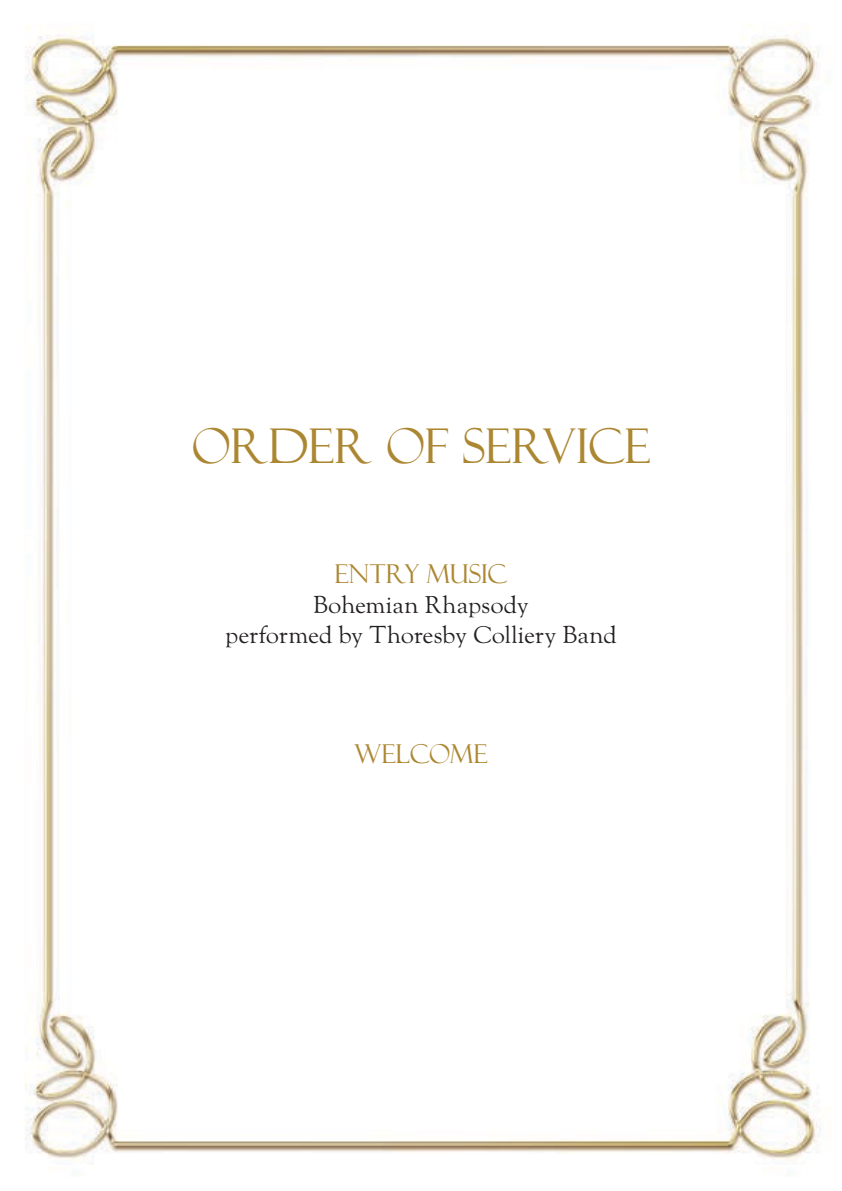
<style>
.page{position:relative;width:842px;height:1191px;background:#fff}
.page>*{position:absolute;margin:0;border:0;box-sizing:border-box;transform-origin:0 0}
.t1{font:48px "Felix Titling";letter-spacing:-.015em;color:#ac8732}
.t2{font:26px "Felix Titling";letter-spacing:-.005em;color:#ac8732}
.t3{font:24px/30px "LTC Goudy Oldstyle Pro";letter-spacing:-.005em;color:#231f20;text-align:center}
</style>
<div class="page">
<img style="left:25px;top:26px;width:807px;height:1138px">
<h1 class="t1" style="left:192px;top:418px;width:460px">ORDER OF SERVICE</h1>
<p class="t2" style="left:334px;top:558px;width:175px">ENTRY MUSIC</p>
<p class="t3" style="left:225px;top:590px;width:393px">Bohemian Rhapsody<br>performed by Thoresby Colliery Band</p>
<p class="t2" style="left:354px;top:738px;width:135px">WELCOME</p>
</div>
